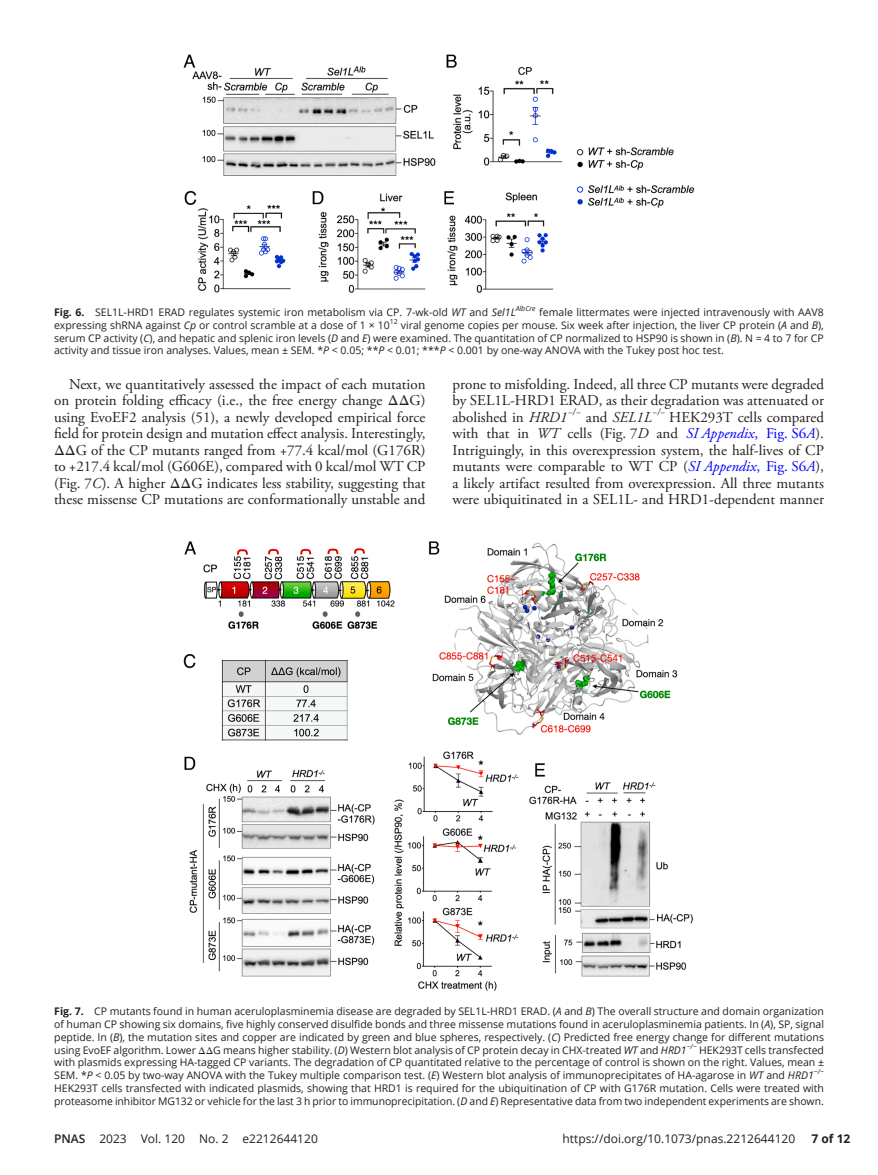
<style>
.page{position:relative;width:878px;height:1175px;background:#fff}
.page>*{position:absolute;margin:0;border:0;box-sizing:border-box;transform-origin:0 0}
.t1{font:15px/16.5px "Adobe Garamond Pro";color:#231f20;text-align:justify}
.t2{font:italic 15px "Adobe Garamond Pro";color:#231f20}
.t3{font:12px "Open Sans";color:#231f20}
.t4{font:700 12px "Open Sans";color:#231f20}
.t5{font:10.5px/12.8px "Open Sans";color:#231f20;text-align:justify}
.t6{font:italic 10.05px "Adobe Garamond Pro";color:#231f20}
.t7{font:italic 7.05px "Open Sans";color:#231f20}
.t8{font:7.05px "Open Sans";color:#231f20}
.s1{font-weight:700}
.s2{font-style:italic}
.s3{font-family:"STIX"}
.s4{font-style:normal}
.s5{font-style:italic;color:#00f}
.s6{color:#00f}
.s7{font-weight:600}
</style>
<div class="page">
<img style="left:183px;top:54px;width:511px;height:239px">
<img style="left:183px;top:541px;width:510px;height:450px">
<p class="t5" style="left:54px;top:306px;width:463px"><span class="s1">Fig. 6.</span> SEL1L-HRD1 ERAD regulates systemic iron metabolism via CP. 7-wk-old <span class="s2">WT</span> and <span class="s2">Sel1L</span></p>
<p class="t7" style="left:515px;top:304px;width:21px">AlbCre</p>
<p class="t5" style="left:539px;top:306px;width:286px">female littermates were injected intravenously with AAV8</p>
<p class="t5" style="left:54px;top:318px;width:337px">expressing shRNA against <span class="s2">Cp</span> or control scramble at a dose of 1 × 10</p>
<p class="t8" style="left:389px;top:317px;width:9px">12</p>
<p class="t5" style="left:54px;top:318px;width:771px;text-indent:346px">viral genome copies per mouse. Six week after injection, the liver CP protein (<span class="s2">A</span> and <span class="s2">B</span>), serum CP activity (<span class="s2">C</span>), and hepatic and splenic iron levels (<span class="s2">D</span> and <span class="s2">E</span>) were examined. The quantitation of CP normalized to HSP90 is shown in (<span class="s2">B</span>). N = 4 to 7 for CP activity and tissue iron analyses. Values, mean ± SEM. *<span class="s2">P</span> &lt; 0.05; **<span class="s2">P</span> &lt; 0.01; ***<span class="s2">P</span> &lt; 0.001 by one-way ANOVA with the Tukey post hoc test.</p>
<p class="t1" style="left:54px;top:376px;width:373px;text-indent:15px">Next, we quantitatively assessed the impact of each mutation on protein folding efficacy (i.e., the free energy change <span class="s3">ΔΔ</span>G) using EvoEF2 analysis (51), a newly developed empirical force field for protein design and mutation effect analysis. Interestingly, <span class="s3">ΔΔ</span>G of the CP mutants ranged from +77.4 kcal/mol (G176R) to +217.4 kcal/mol (G606E), compared with 0 kcal/mol WT CP (Fig. 7<span class="s2">C</span>). A higher <span class="s3">ΔΔ</span>G indicates less stability, suggesting that these missense CP mutations are conformationally unstable and</p>
<h1 class="t1" style="left:452px;top:376px;width:373px">prone to misfolding. Indeed, all three CP mutants were degraded by SEL1L-HRD1 ERAD, as their degradation was attenuated or abolished in <span class="s2">HRD1</span></h1>
<p class="t6" style="left:567px;top:405px;width:15px">−/−</p>
<h1 class="t2" style="left:585px;top:408px;width:67px"><span class="s4">and</span> SEL1L</h1>
<p class="t6" style="left:651px;top:405px;width:15px">−/−</p>
<p class="t1" style="left:452px;top:409px;width:373px;text-indent:217px">HEK293T cells compared with that in <span class="s2">WT</span> cells (Fig. 7<span class="s2">D</span> and <span class="s5">SI Appendix</span><span class="s6">, Fig. S6</span><span class="s5">A</span>).<br>Intriguingly, in this overexpression system, the half-lives of CP mutants were comparable to WT CP (<span class="s5">SI Appendix</span><span class="s6">, Fig. S6</span><span class="s5">A</span>), a likely artifact resulted from overexpression. All three mutants were ubiquitinated in a SEL1L- and HRD1-dependent manner</p>
<p class="t5" style="left:54px;top:1004px;width:771px"><span class="s1">Fig. 7.</span> CP mutants found in human aceruloplasminemia disease are degraded by SEL1L-HRD1 ERAD. (<span class="s2">A</span> and <span class="s2">B</span>) The overall structure and domain organization of human CP showing six domains, five highly conserved disulfide bonds and three missense mutations found in aceruloplasminemia patients. In (<span class="s2">A</span>), SP, signal peptide. In (<span class="s2">B</span>), the mutation sites and copper are indicated by green and blue spheres, respectively. (<span class="s2">C</span>) Predicted free energy change for different mutations using EvoEF algorithm. Lower <span class="s3">ΔΔ</span>G means higher stability. (<span class="s2">D</span>) Western blot analysis of CP protein decay in CHX-treated <span class="s2">WT</span> and <span class="s2">HRD1</span></p>
<p class="t7" style="left:686px;top:1041px;width:12px">−/−</p>
<p class="t5" style="left:54px;top:1043px;width:771px;text-indent:644px">HEK293T cells transfected with plasmids expressing HA-tagged CP variants. The degradation of CP quantitated relative to the percentage of control is shown on the right. Values, mean ± SEM. *<span class="s2">P</span> &lt; 0.05 by two-way ANOVA with the Tukey multiple comparison test. (<span class="s2">E</span>) Western blot analysis of immunoprecipitates of HA-agarose in <span class="s2">WT</span> and <span class="s2">HRD1</span></p>
<p class="t7" style="left:813px;top:1066px;width:12px">−/−</p>
<p class="t5" style="left:54px;top:1081px;width:771px">HEK293T cells transfected with indicated plasmids, showing that HRD1 is required for the ubiquitination of CP with G176R mutation. Cells were treated with proteasome inhibitor MG132 or vehicle for the last 3 h prior to immunoprecipitation. (<span class="s2">D</span> and <span class="s2">E</span>) Representative data from two independent experiments are shown.</p>
<p class="t3" style="left:54px;top:1130px;width:265px"><span class="s7">PNAS</span> 2023 Vol. 120 No. 2 e2212644120</p>
<p class="t3" style="left:562px;top:1130px;width:234px">https://doi.org/10.1073/pnas.2212644120</p>
<p class="t4" style="left:811px;top:1130px;width:40px">7 of 12</p>
</div>
